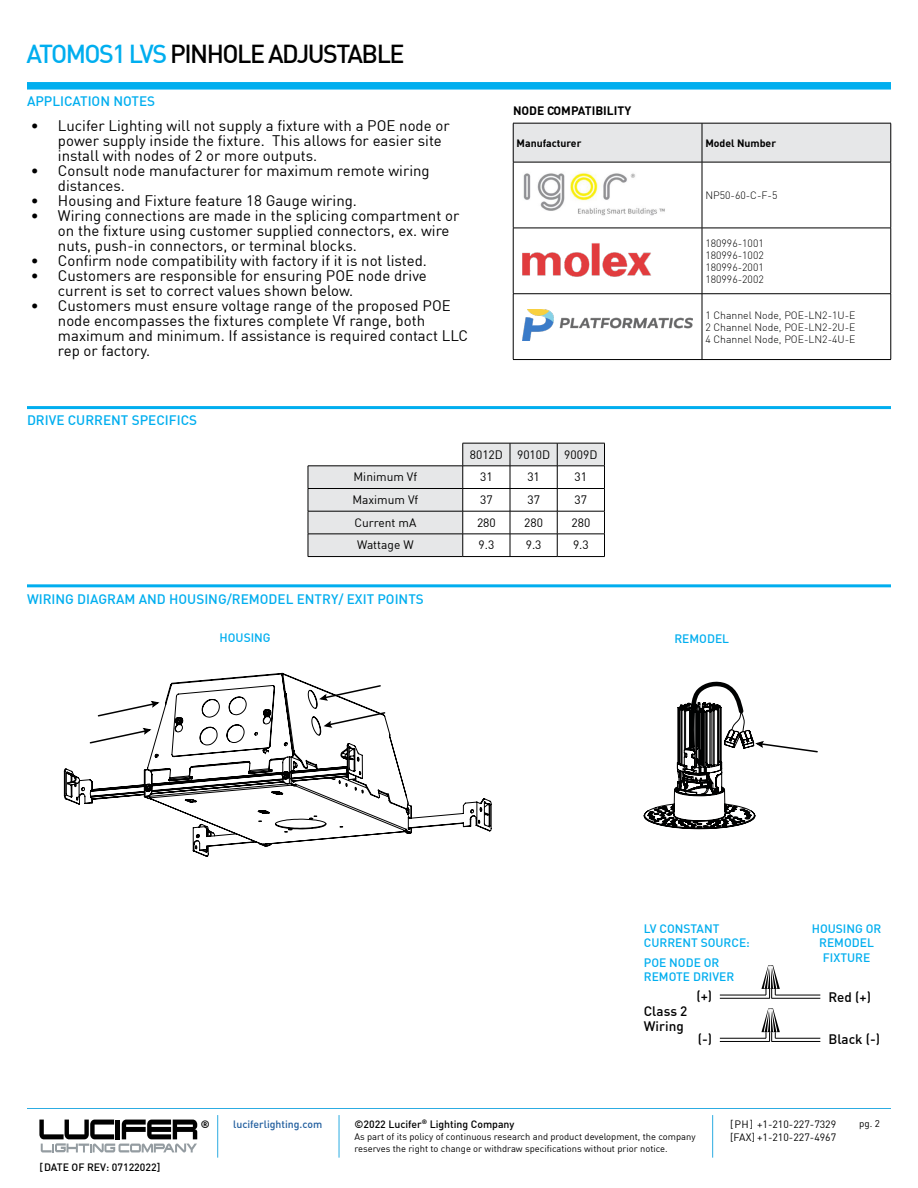
<style>
.page{position:relative;width:918px;height:1188px;background:#fff}
.page>*{position:absolute;margin:0;border:0;box-sizing:border-box;transform-origin:0 0}
.t1{font:500 25.5px "DIN";letter-spacing:-.06em;color:#000}
.t2{font:15px/15px "DIN";color:#000}
.t3{font:500 13.5px "DIN";color:#00aeef}
.t4{font:500 13.5px/15px "DIN";color:#000}
.t5{font:500 12px/14.4px "DIN";color:#00aeef}
.t6{font:12px "DIN";color:#000}
.t7{font:700 12px "DIN";color:#000}
.t8{font:300 10.5px/12px "DIN";color:#000;text-align:justify}
.t9{font:500 10.5px "DIN";color:#000}
.t10{font:10.5px "DIN";color:#000}
.t11{font:700 10.5px "DIN";color:#000}
.t12{font:500 10.5px "DIN";color:#215e9e}
.t13{font:9.75px "DIN";color:#000}
.t14{font:9.3px/12px "DIN";color:#000}
.s1{color:#00aeef}
</style>
<div class="page">
<hr style="left:27px;top:1108px;width:864px;height:1px;background:#2cace2">
<hr style="left:217px;top:1115px;width:1px;height:43px;background:#2cace2">
<hr style="left:339px;top:1115px;width:1px;height:43px;background:#2cace2">
<hr style="left:712px;top:1115px;width:1px;height:43px;background:#2cace2">
<svg style="left:39px;top:1120px;width:158px;height:32px"></svg>
<div style="left:27px;top:82px;width:864px;height:8px;background:#00aeef"></div>
<hr style="left:27px;top:584px;width:864px;height:3px;background:#00aeef">
<hr style="left:27px;top:406px;width:864px;height:3px;background:#00aeef">
<div style="left:514px;top:124px;width:377px;height:38px;background:#e6e7e8"></div>
<hr style="left:513px;top:123px;width:189px;height:1px;background:#000">
<hr style="left:513px;top:123px;width:1px;height:39px;background:#000">
<hr style="left:702px;top:123px;width:189px;height:1px;background:#000">
<hr style="left:702px;top:123px;width:1px;height:39px;background:#000">
<hr style="left:891px;top:123px;width:1px;height:39px;background:#000">
<hr style="left:513px;top:162px;width:189px;height:1px;background:#000">
<hr style="left:513px;top:162px;width:1px;height:66px;background:#000">
<hr style="left:702px;top:162px;width:189px;height:1px;background:#000">
<hr style="left:702px;top:162px;width:1px;height:66px;background:#000">
<hr style="left:891px;top:162px;width:1px;height:66px;background:#000">
<hr style="left:513px;top:228px;width:189px;height:1px;background:#000">
<hr style="left:513px;top:228px;width:1px;height:66px;background:#000">
<hr style="left:702px;top:228px;width:189px;height:1px;background:#000">
<hr style="left:702px;top:228px;width:1px;height:66px;background:#000">
<hr style="left:891px;top:228px;width:1px;height:66px;background:#000">
<hr style="left:513px;top:293px;width:189px;height:1px;background:#000">
<hr style="left:513px;top:294px;width:1px;height:65px;background:#000">
<hr style="left:702px;top:293px;width:189px;height:1px;background:#000">
<hr style="left:702px;top:294px;width:1px;height:65px;background:#000">
<hr style="left:891px;top:294px;width:1px;height:65px;background:#000">
<hr style="left:513px;top:359px;width:189px;height:1px;background:#000">
<hr style="left:702px;top:359px;width:189px;height:1px;background:#000">
<img style="left:523px;top:172px;width:142px;height:44px">
<img style="left:523px;top:243px;width:128px;height:34px">
<img style="left:523px;top:310px;width:169px;height:30px">
<hr style="left:720px;top:995px;width:46px;height:1px;background:#000">
<hr style="left:720px;top:998px;width:50px;height:1px;background:#000">
<hr style="left:775px;top:995px;width:45px;height:1px;background:#000">
<hr style="left:771px;top:998px;width:49px;height:1px;background:#000">
<svg style="left:761px;top:965px;width:19px;height:33px"></svg>
<hr style="left:720px;top:1038px;width:46px;height:1px;background:#000">
<hr style="left:720px;top:1041px;width:50px;height:1px;background:#000">
<hr style="left:775px;top:1038px;width:45px;height:1px;background:#000">
<hr style="left:771px;top:1041px;width:49px;height:1px;background:#000">
<svg style="left:761px;top:1008px;width:19px;height:33px"></svg>
<svg style="left:308px;top:443px;width:297px;height:114px"></svg>
<hr style="left:308px;top:556px;width:155px;height:1px;background:#000">
<svg style="left:63px;top:672px;width:429px;height:185px"></svg>
<svg style="left:89px;top:727px;width:64px;height:18px"></svg>
<svg style="left:97px;top:700px;width:64px;height:18px"></svg>
<svg style="left:643px;top:681px;width:175px;height:149px"></svg>
<h1 class="t1" style="left:27px;top:38px;width:380px"><span class="s1">ATOMOS1 LVS</span> PINHOLE ADJUSTABLE</h1>
<p class="t3" style="left:27px;top:92px;width:130px">APPLICATION NOTES</p>
<p class="t2" style="left:58px;top:118px;width:393px;text-indent:-27px">• Lucifer Lighting will not supply a fixture with a POE node or power supply inside the fixture. This allows for easier site install with nodes of 2 or more outputs.</p>
<p class="t2" style="left:58px;top:163px;width:373px;text-indent:-27px">• Consult node manufacturer for maximum remote wiring distances.</p>
<p class="t2" style="left:31px;top:193px;width:328px">• Housing and Fixture feature 18 Gauge wiring.</p>
<p class="t2" style="left:58px;top:208px;width:403px;text-indent:-27px">• Wiring connections are made in the splicing compartment or on the fixture using customer supplied connectors, ex. wire nuts, push-in connectors, or terminal blocks.</p>
<p class="t2" style="left:31px;top:253px;width:397px">• Confirm node compatibility with factory if it is not listed.</p>
<p class="t2" style="left:58px;top:268px;width:370px;text-indent:-27px">• Customers are responsible for ensuring POE node drive current is set to correct values shown below.</p>
<p class="t2" style="left:58px;top:298px;width:412px;text-indent:-27px">• Customers must ensure voltage range of the proposed POE node encompasses the fixtures complete Vf range, both maximum and minimum. If assistance is required contact LLC rep or factory.</p>
<p class="t3" style="left:27px;top:412px;width:172px">DRIVE CURRENT SPECIFICS</p>
<p class="t7" style="left:513px;top:103px;width:120px">NODE COMPATIBILITY</p>
<p class="t11" style="left:517px;top:136px;width:66px">Manufacturer</p>
<p class="t11" style="left:705px;top:136px;width:72px">Model Number</p>
<p class="t8" style="left:705px;top:189px;width:74px">NP50-60-C-F-5</p>
<p class="t8" style="left:705px;top:237px;width:60px">180996-1001<br>180996-1002<br>180996-2001<br>180996-2002</p>
<p class="t8" style="left:705px;top:309px;width:152px">1 Channel Node, POE-LN2-1U-E 2 Channel Node, POE-LN2-2U-E 4 Channel Node, POE-LN2-4U-E</p>
<p class="t6" style="left:470px;top:447px;width:129px">8012D 9010D 9009D</p>
<p class="t6" style="left:354px;top:469px;width:65px">Minimum Vf</p>
<p class="t6" style="left:480px;top:469px;width:14px">31</p>
<p class="t6" style="left:527px;top:469px;width:14px">31</p>
<p class="t6" style="left:575px;top:469px;width:14px">31</p>
<p class="t6" style="left:352px;top:492px;width:68px">Maximum Vf</p>
<p class="t6" style="left:480px;top:492px;width:14px">37</p>
<p class="t6" style="left:527px;top:492px;width:14px">37</p>
<p class="t6" style="left:575px;top:492px;width:14px">37</p>
<p class="t6" style="left:354px;top:515px;width:64px">Current mA</p>
<p class="t6" style="left:477px;top:515px;width:20px">280</p>
<p class="t6" style="left:524px;top:515px;width:20px">280</p>
<p class="t6" style="left:572px;top:515px;width:20px">280</p>
<p class="t6" style="left:357px;top:537px;width:58px">Wattage W</p>
<p class="t6" style="left:479px;top:537px;width:17px">9.3</p>
<p class="t6" style="left:526px;top:537px;width:17px">9.3</p>
<p class="t6" style="left:573px;top:537px;width:17px">9.3</p>
<p class="t3" style="left:27px;top:590px;width:398px">WIRING DIAGRAM AND HOUSING/REMODEL ENTRY/ EXIT POINTS</p>
<p class="t5" style="left:220px;top:630px;width:53px">HOUSING</p>
<p class="t5" style="left:674px;top:631px;width:56px">REMODEL</p>
<p class="t9" style="left:39px;top:1161px;width:122px">[DATE OF REV: 07122022]</p>
<p class="t11" style="left:201px;top:1117px;width:10px">®</p>
<p class="t12" style="left:233px;top:1117px;width:91px">luciferlighting.com</p>
<p class="t5" style="left:644px;top:921px;width:108px">LV CONSTANT<br>CURRENT SOURCE:</p>
<p class="t5" style="left:644px;top:955px;width:92px">POE NODE OR<br>REMOTE DRIVER</p>
<p class="t4" style="left:644px;top:1003px;width:45px">Class 2<br>Wiring</p>
<p class="t4" style="left:696px;top:988px;width:17px">(+)</p>
<p class="t4" style="left:698px;top:1031px;width:16px">(-)</p>
<p class="t5" style="left:812px;top:921px;width:71px;text-align:center">HOUSING OR<br>REMODEL<br>FIXTURE</p>
<p class="t4" style="left:828px;top:989px;width:44px">Red (+)</p>
<p class="t4" style="left:828px;top:1031px;width:53px">Black (-)</p>
<p class="t9" style="left:354px;top:1117px;width:162px">©2022 Lucifer<sup>®</sup> Lighting Company</p>
<p class="t14" style="left:354px;top:1130px;width:343px">As part of its policy of continuous research and product development, the company reserves the right to change or withdraw specifications without prior notice.</p>
<p class="t10" style="left:730px;top:1117px;width:108px">[PH] +1-210-227-7329</p>
<p class="t13" style="left:859px;top:1118px;width:22px">pg. 2</p>
<p class="t10" style="left:730px;top:1131px;width:108px">[FAX] +1-210-227-4967</p>
</div>
